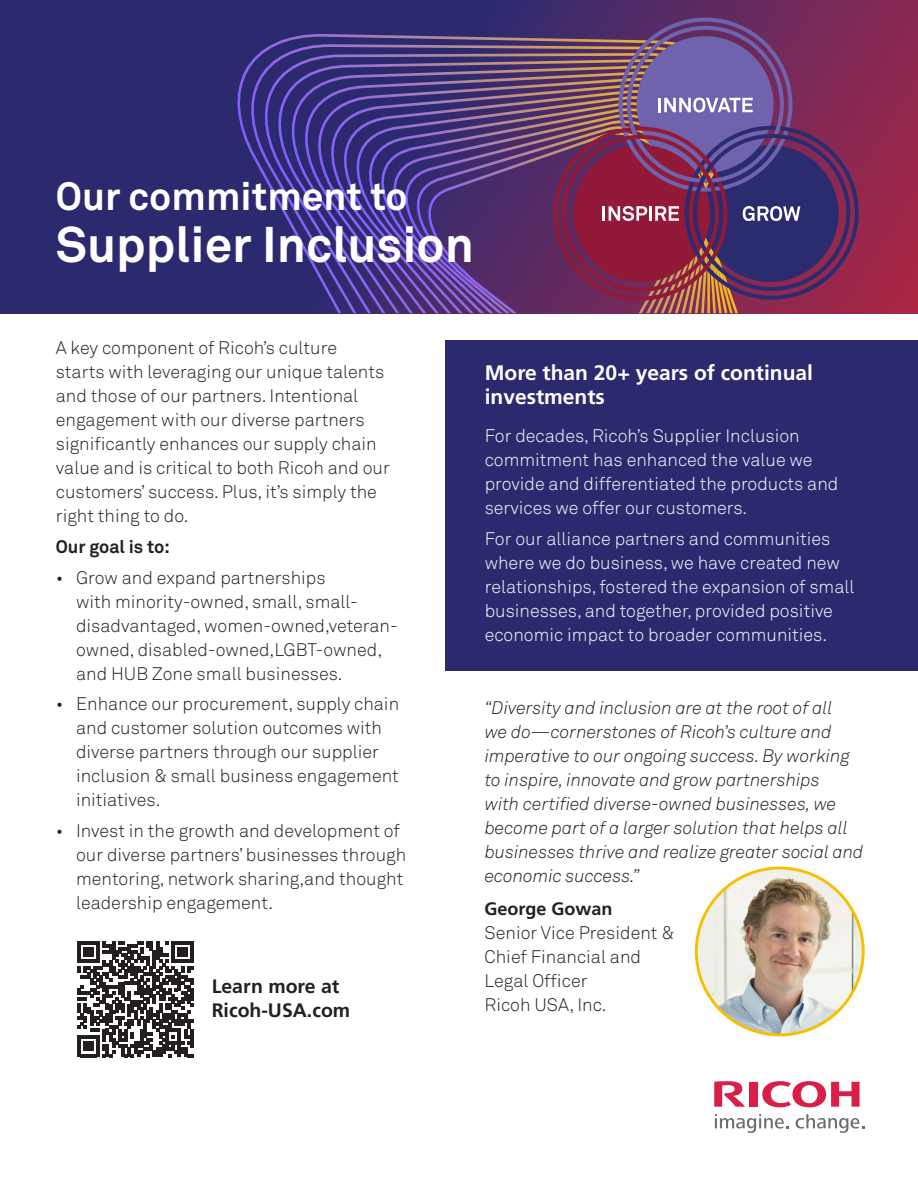
<style>
.page{position:relative;width:918px;height:1188px;background:#fff}
.page>*{position:absolute;margin:0;border:0;box-sizing:border-box;transform-origin:0 0}
.t1{font:700 49.5px "Akkurat Pro";color:#fff}
.t2{font:700 39px "Akkurat Pro";color:#fff}
.t3{font:700 21px/24px "Frutiger LT Std";color:#fff}
.t4{font:700 19.5px/24px "Frutiger LT Std";color:#231f20}
.t5{font:300 18px/24px "Akkurat Pro";color:#231f20}
.t6{font:300 18px/24px "Akkurat Pro";color:#fff}
.t7{font:italic 300 18px/24px "Akkurat Pro";color:#231f20}
.t8{font:700 18px "Akkurat Pro";color:#231f20}
.s1{font-family:"Frutiger LT Std";font-weight:700}
</style>
<div class="page">
<svg style="left:0;top:0;width:918px;height:313px;background:#4b2965"></svg>
<svg style="left:762px;top:1081px;width:98px;height:26px"></svg>
<div style="left:749px;top:1082px;width:8px;height:25px;background:#d91e47"></div>
<svg style="left:714px;top:1081px;width:31px;height:26px"></svg>
<svg style="left:715px;top:1114px;width:73px;height:19px"></svg>
<svg style="left:796px;top:1114px;width:68px;height:19px"></svg>
<img style="left:696px;top:868px;width:167px;height:167px;border-radius:83px">
<div style="left:446px;top:340px;width:472px;height:331px;background:#2c2a6f"></div>
<svg style="left:78px;top:941px;width:116px;height:116px"></svg>
<svg style="left:225px;top:0;width:559px;height:313px;background:#513876"></svg>
<div style="left:702px;top:145px;width:137px;height:137px;background:#2b2c6f;border-radius:50%"></div>
<div style="left:637px;top:36px;width:137px;height:137px;background:#6e63ac;border-radius:50%"></div>
<div style="left:573px;top:145px;width:137px;height:137px;background:#931938;border-radius:50%"></div>
<div style="left:619px;top:18px;width:173px;height:174px;border:4px solid #6e63ac;border-radius:50%"></div>
<div style="left:685px;top:126px;width:174px;height:174px;border:4px solid #2b2c6f;border-radius:50%"></div>
<svg style="left:743px;top:206px;width:57px;height:15px"></svg>
<svg style="left:603px;top:206px;width:44px;height:15px"></svg>
<hr style="left:649px;top:206px;width:3px;height:15px;background:#fff">
<svg style="left:655px;top:206px;width:24px;height:15px"></svg>
<hr style="left:658px;top:98px;width:3px;height:14px;background:#fff">
<svg style="left:664px;top:98px;width:89px;height:15px"></svg>
<div style="left:554px;top:127px;width:173px;height:174px;border:4px solid #931938;border-radius:50%"></div>
<div style="left:627px;top:26px;width:157px;height:157px;border:4px solid #6e63ac;border-radius:50%"></div>
<div style="left:693px;top:134px;width:157px;height:157px;border:4px solid #2b2c6f;border-radius:50%"></div>
<div style="left:562px;top:135px;width:157px;height:157px;border:4px solid #931938;border-radius:50%"></div>
<p class="t2" style="left:56px;top:172px;width:353px">Our commitment to</p>
<p class="t1" style="left:56px;top:214px;width:420px">Supplier Inclusion</p>
<p class="t5" style="left:56px;top:336px;width:336px">A key component of Ricoh’s culture starts with leveraging our unique talents and those of our partners. Intentional engagement with our diverse partners significantly enhances our supply chain value and is critical to both Ricoh and our customers’ success. Plus, it’s simply the right thing to do.</p>
<p class="t8" style="left:56px;top:536px;width:116px">Our goal is to:</p>
<p class="t5" style="left:76px;top:565px;width:323px;text-indent:-20px">• Grow and expand partnerships<br>with minority-owned, small, small&shy;disadvantaged, women-owned,veteran&shy;owned, disabled-owned,LGBT-owned, and HUB Zone small businesses.</p>
<p class="t5" style="left:76px;top:692px;width:325px;text-indent:-20px">• Enhance our procurement, supply chain and customer solution outcomes with diverse partners through our supplier inclusion &amp; small business engagement initiatives.</p>
<p class="t5" style="left:76px;top:819px;width:332px;text-indent:-20px">• Invest in the growth and development of our diverse partners’ businesses through mentoring, network sharing,and thought leadership engagement.</p>
<p class="t4" style="left:212px;top:974px;width:140px">Learn more at<br>Ricoh-USA.com</p>
<p class="t3" style="left:485px;top:361px;width:330px">More than 20+ years of continual investments</p>
<p class="t6" style="left:485px;top:424px;width:355px">For decades, Ricoh’s Supplier Inclusion commitment has enhanced the value we provide and differentiated the products and services we offer our customers.</p>
<p class="t6" style="left:485px;top:526px;width:371px">For our alliance partners and communities where we do business, we have created new relationships, fostered the expansion of small businesses, and together, provided positive economic impact to broader communities.</p>
<p class="t7" style="left:485px;top:696px;width:380px">“Diversity and inclusion are at the root of all<br>we do—cornerstones of Ricoh’s culture and imperative to our ongoing success. By working to inspire, innovate and grow partnerships<br>with certified diverse-owned businesses, we become part of a larger solution that helps all businesses thrive and realize greater social and economic success.”</p>
<p class="t5" style="left:485px;top:897px;width:191px"><span class="s1">George Gowan<br></span>Senior Vice President &amp;<br>Chief Financial and<br>Legal Officer<br>Ricoh USA, Inc.</p>
</div>
